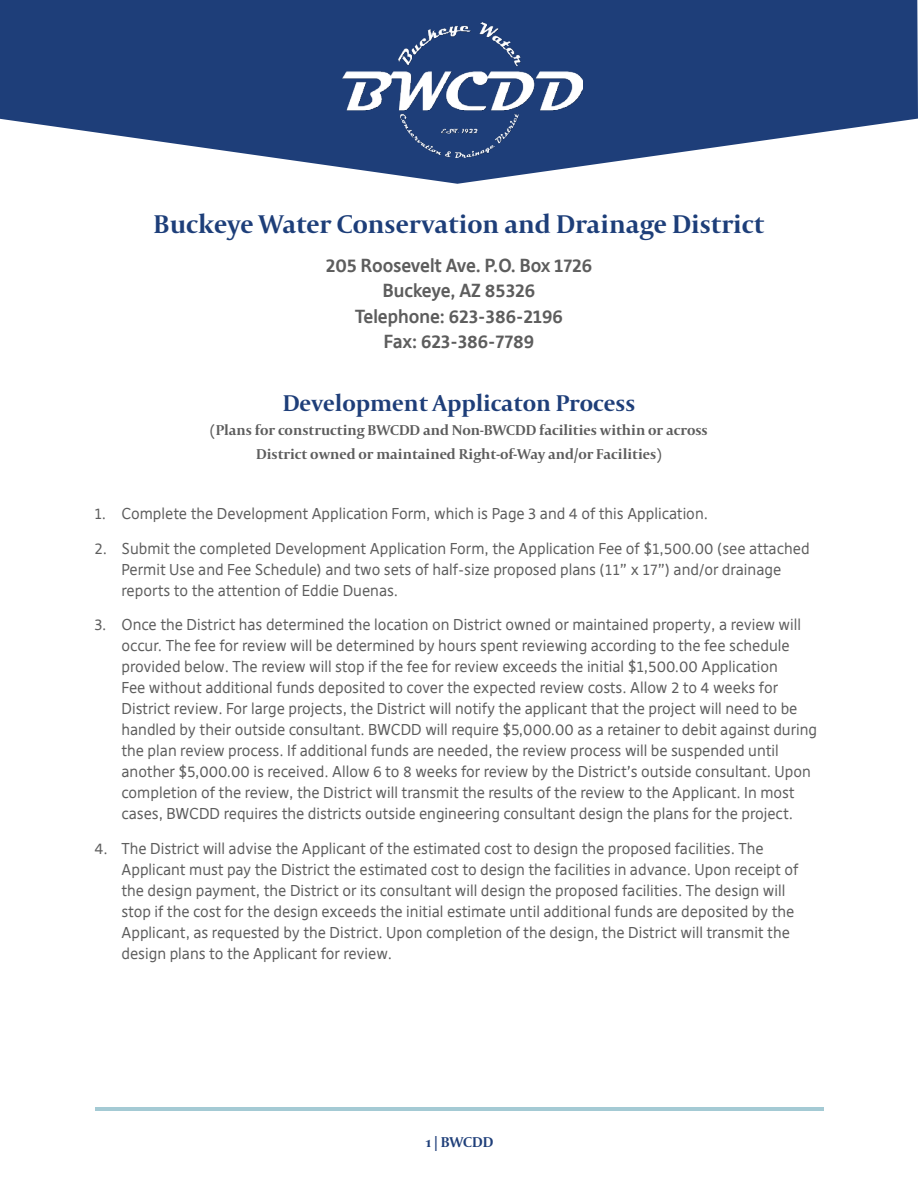
<style>
.page{position:relative;width:918px;height:1188px;background:#fff}
.page>*{position:absolute;margin:0;border:0;box-sizing:border-box;transform-origin:0 0}
.t1{font:700 27px "Capitolium 2";color:#1d3e79}
.t2{font:700 24px "Capitolium 2";color:#1e3e79}
.t3{font:700 18px/25.5px "Deja Rip";color:#5d5d5d;text-align:center}
.t4{font:15px/21px "Deja Rip";color:#5d5d5d}
.t5{font:700 15px/24px "Capitolium 2";color:#5d5d5d;text-align:center}
.t6{font:700 15px "Capitolium 2";color:#1e3e79}
</style>
<div class="page">
<svg style="left:0;top:0;width:918px;height:184px;fill:#1e3e79"></svg>
<hr style="left:95px;top:1108px;width:729px;height:3px;background:#7ab1c1">
<img style="left:342px;top:23px;width:241px;height:135px">
<h1 class="t1" style="left:154px;top:213px;width:612px">Buckeye Water Conservation and Drainage District</h1>
<p class="t3" style="left:326px;top:254px;width:268px">205 Roosevelt Ave. P.O. Box 1726<br>Buckeye, AZ 85326<br>Telephone: 623-386-2196<br>Fax: 623-386-7789</p>
<h2 class="t2" style="left:283px;top:394px;width:354px">Development Applicaton Process</h2>
<p class="t5" style="left:210px;top:420px;width:499px">(Plans for constructing BWCDD and Non-BWCDD facilities within or across<br>District owned or maintained Right-of-Way and/or Facilities)</p>
<p class="t4" style="left:94px;top:504px;width:615px">1. Complete the Development Application Form, which is Page 3 and 4 of this Application.</p>
<p class="t4" style="left:121px;top:539px;width:690px;text-indent:-27px">2. Submit the completed Development Application Form, the Application Fee of $1,500.00 (see attached<br>Permit Use and Fee Schedule) and two sets of half-size proposed plans (11” x 17”) and/or drainage reports to the attention of Eddie Duenas.</p>
<p class="t4" style="left:121px;top:615px;width:697px;text-indent:-27px">3. Once the District has determined the location on District owned or maintained property, a review will occur. The fee for review will be determined by hours spent reviewing according to the fee schedule provided below. The review will stop if the fee for review exceeds the initial $1,500.00 Application<br>Fee without additional funds deposited to cover the expected review costs. Allow 2 to 4 weeks for District review. For large projects, the District will notify the applicant that the project will need to be handled by their outside consultant. BWCDD will require $5,000.00 as a retainer to debit against during the plan review process. If additional funds are needed, the review process will be suspended until another $5,000.00 is received. Allow 6 to 8 weeks for review by the District’s outside consultant. Upon completion of the review, the District will transmit the results of the review to the Applicant. In most cases, BWCDD requires the districts outside engineering consultant design the plans for the project.</p>
<p class="t4" style="left:121px;top:839px;width:678px;text-indent:-27px">4. The District will advise the Applicant of the estimated cost to design the proposed facilities. The Applicant must pay the District the estimated cost to design the facilities in advance. Upon receipt of the design payment, the District or its consultant will design the proposed facilities. The design will stop if the cost for the design exceeds the initial estimate until additional funds are deposited by the Applicant, as requested by the District. Upon completion of the design, the District will transmit the design plans to the Applicant for review.</p>
<p class="t6" style="left:426px;top:1136px;width:69px">1 | BWCDD</p>
</div>
